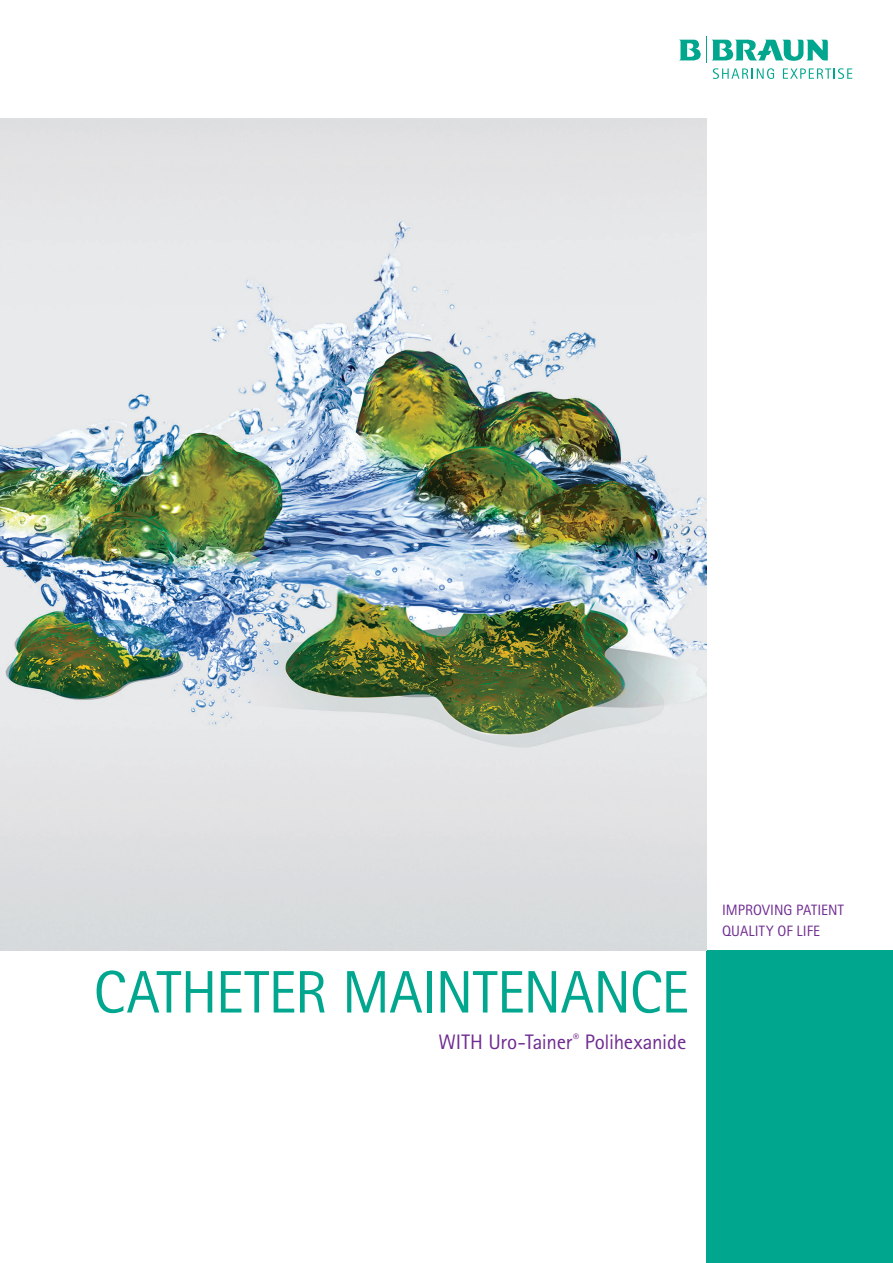
<style>
.page{position:relative;width:893px;height:1263px;background:#fff}
.page>*{position:absolute;margin:0;border:0;box-sizing:border-box;transform-origin:0 0}
.t1{font:60px "Rotis Sans Serif Pro";letter-spacing:-.01em;color:#00a78e}
.t2{font:21px "Rotis Sans Serif Pro";letter-spacing:-.01em;color:#702b91}
.t3{font:15px/21px "Rotis Sans Serif Pro";letter-spacing:.005em;color:#702b91}
</style>
<div class="page">
<svg style="left:679px;top:37px;width:173px;height:42px"></svg>
<div style="left:706px;top:950px;width:187px;height:313px;background:#00a78e"></div>
<img style="left:0;top:119px;width:706px;height:831px">
<h1 class="t1" style="left:94px;top:957px;width:597px">CATHETER MAINTENANCE</h1>
<h2 class="t2" style="left:439px;top:1029px;width:249px">WITH Uro-Tainer<sup>®</sup> Polihexanide</h2>
<p class="t3" style="left:722px;top:900px;width:123px">IMPROVING PATIENT<br>QUALITY OF LIFE</p>
</div>
